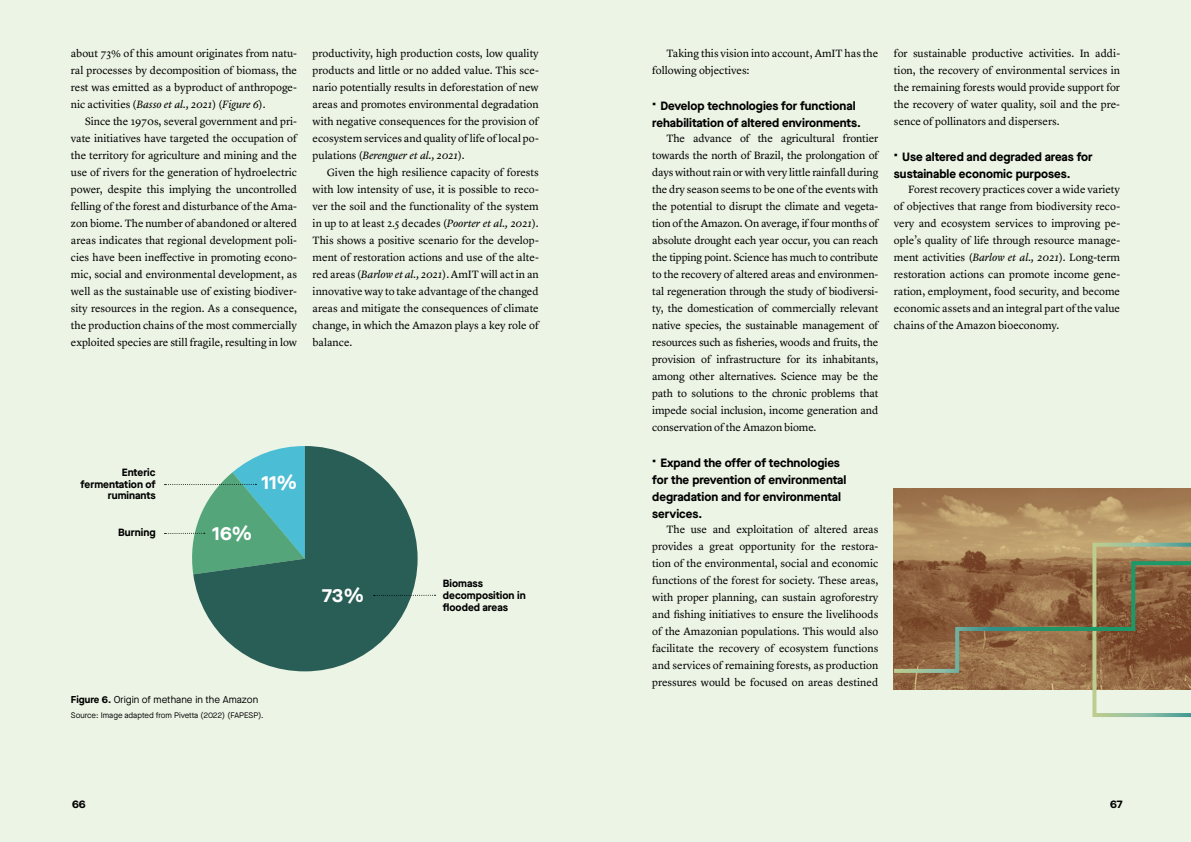
<style>
.page{position:relative;width:1191px;height:842px;background:#ecf4e5}
.page>*{position:absolute;margin:0;border:0;box-sizing:border-box;transform-origin:0 0}
.t1{font:700 19px "Maison Neue";color:#fff}
.t2{font:700 12px/17px "Maison Neue";color:#000}
.t3{font:11px/17px "Lyon Text";color:#000;text-align:justify}
.t4{font:700 11px "Maison Neue";color:#000}
.t5{font:700 10.5px/11.7px "Maison Neue";color:#000;text-align:right}
.t6{font:10px "Maison Neue";color:#000}
.t7{font:8px "Maison Neue";color:#000}
.s1{font-style:italic}
.s2{font-weight:700}
.s3{font-size:16px}
</style>
<div class="page">
<svg style="left:193px;top:446px;width:224px;height:225px;fill:#295e57"></svg>
<svg style="left:374px;top:595px;width:61px;height:1px"></svg>
<svg style="left:164px;top:446px;width:141px;height:128px"></svg>
<img style="left:894px;top:488px;width:297px;height:55px">
<svg style="left:893px;top:543px;width:298px;height:174px;background:#9e8160"></svg>
<p class="t3" style="left:71px;top:44px;width:228px">about 73% of this amount originates from natu&shy;ral processes by decomposition of biomass, the rest was emitted as a byproduct of anthropoge&shy;nic activities (<span class="s1">Basso et al., 2021</span>) (<span class="s1">Figure 6</span>).</p>
<p class="t3" style="left:71px;top:112px;width:228px;text-indent:14px">Since the 1970s, several government and pri&shy;vate initiatives have targeted the occupation of the territory for agriculture and mining and the use of rivers for the generation of hydroelectric power, despite this implying the uncontrolled felling of the forest and disturbance of the Ama&shy;zon biome. The number of abandoned or altered areas indicates that regional development poli&shy;cies have been ineffective in promoting econo&shy;mic, social and environmental development, as well as the sustainable use of existing biodiver&shy;sity resources in the region. As a consequence, the production chains of the most commercially exploited species are still fragile, resulting in low</p>
<p class="t3" style="left:313px;top:44px;width:228px">productivity, high production costs, low quality products and little or no added value. This sce&shy;nario potentially results in deforestation of new areas and promotes environmental degradation with negative consequences for the provision of ecosystem services and quality of life of local po&shy;pulations (<span class="s1">Berenguer et al., 2021</span>).</p>
<p class="t3" style="left:313px;top:162px;width:228px;text-indent:14px">Given the high resilience capacity of forests with low intensity of use, it is possible to reco&shy;ver the soil and the functionality of the system in up to at least 2.5 decades (<span class="s1">Poorter et al., 2021</span>).<br>This shows a positive scenario for the develop&shy;ment of restoration actions and use of the alte&shy;red areas (<span class="s1">Barlow et al., 2021</span>). AmIT will act in an innovative way to take advantage of the changed areas and mitigate the consequences of climate change, in which the Amazon plays a key role of balance.</p>
<p class="t5" style="left:81px;top:466px;width:76px">Enteric fermentation of ruminants</p>
<p class="t5" style="left:118px;top:526px;width:39px">Burning</p>
<h1 class="t1" style="left:261px;top:469px;width:37px">11%</h1>
<h1 class="t1" style="left:212px;top:519px;width:41px">16%</h1>
<h1 class="t1" style="left:322px;top:582px;width:43px">73%</h1>
<p class="t6" style="left:71px;top:693px;width:189px"><span class="s2">Figure 6.</span> Origin of methane in the Amazon</p>
<p class="t7" style="left:71px;top:710px;width:194px">Source: Image adapted from Pivetta (2022) (FAPESP).</p>
<p class="t5" style="left:443px;top:578px;width:84px;text-align:left">Biomass decomposition in flooded areas</p>
<p class="t3" style="left:652px;top:43px;width:228px;text-indent:14px">Taking this vision into account, AmIT has the following objectives:</p>
<p class="t2" style="left:652px;top:97px;width:210px"><span class="s3">·</span> Develop technologies for functional rehabilitation of altered environments.</p>
<p class="t3" style="left:652px;top:129px;width:228px;text-indent:14px">The advance of the agricultural frontier towards the north of Brazil, the prolongation of days without rain or with very little rainfall during the dry season seems to be one of the events with the potential to disrupt the climate and vegeta&shy;tion of the Amazon. On average, if four months of absolute drought each year occur, you can reach the tipping point. Science has much to contribute to the recovery of altered areas and environmen&shy;tal regeneration through the study of biodiversi&shy;ty, the domestication of commercially relevant native species, the sustainable management of resources such as fisheries, woods and fruits, the provision of infrastructure for its inhabitants, among other alternatives. Science may be the path to solutions to the chronic problems that impede social inclusion, income generation and conservation of the Amazon biome.</p>
<p class="t2" style="left:652px;top:454px;width:196px"><span class="s3">·</span> Expand the offer of technologies for the prevention of environmental degradation and for environmental services.</p>
<p class="t3" style="left:652px;top:520px;width:228px;text-indent:14px">The use and exploitation of altered areas provides a great opportunity for the restora&shy;tion of the environmental, social and economic functions of the forest for society. These areas, with proper planning, can sustain agroforestry and fishing initiatives to ensure the livelihoods of the Amazonian populations. This would also facilitate the recovery of ecosystem functions and services of remaining forests, as production pressures would be focused on areas destined</p>
<p class="t3" style="left:894px;top:44px;width:228px">for sustainable productive activities. In addi&shy;tion, the recovery of environmental services in the remaining forests would provide support for the recovery of water quality, soil and the pre&shy;sence of pollinators and dispersers.</p>
<p class="t2" style="left:894px;top:148px;width:200px"><span class="s3">·</span> Use altered and degraded areas for sustainable economic purposes.</p>
<p class="t3" style="left:894px;top:180px;width:228px;text-indent:14px">Forest recovery practices cover a wide variety of objectives that range from biodiversity reco&shy;very and ecosystem services to improving pe&shy;ople’s quality of life through resource manage&shy;ment activities (<span class="s1">Barlow et al., 2021</span>). Long-term restoration actions can promote income gene&shy;ration, employment, food security, and become economic assets and an integral part of the value chains of the Amazon bioeconomy.</p>
<p class="t4" style="left:72px;top:796px;width:15px">66</p>
<p class="t4" style="left:1110px;top:796px;width:14px">67</p>
</div>
